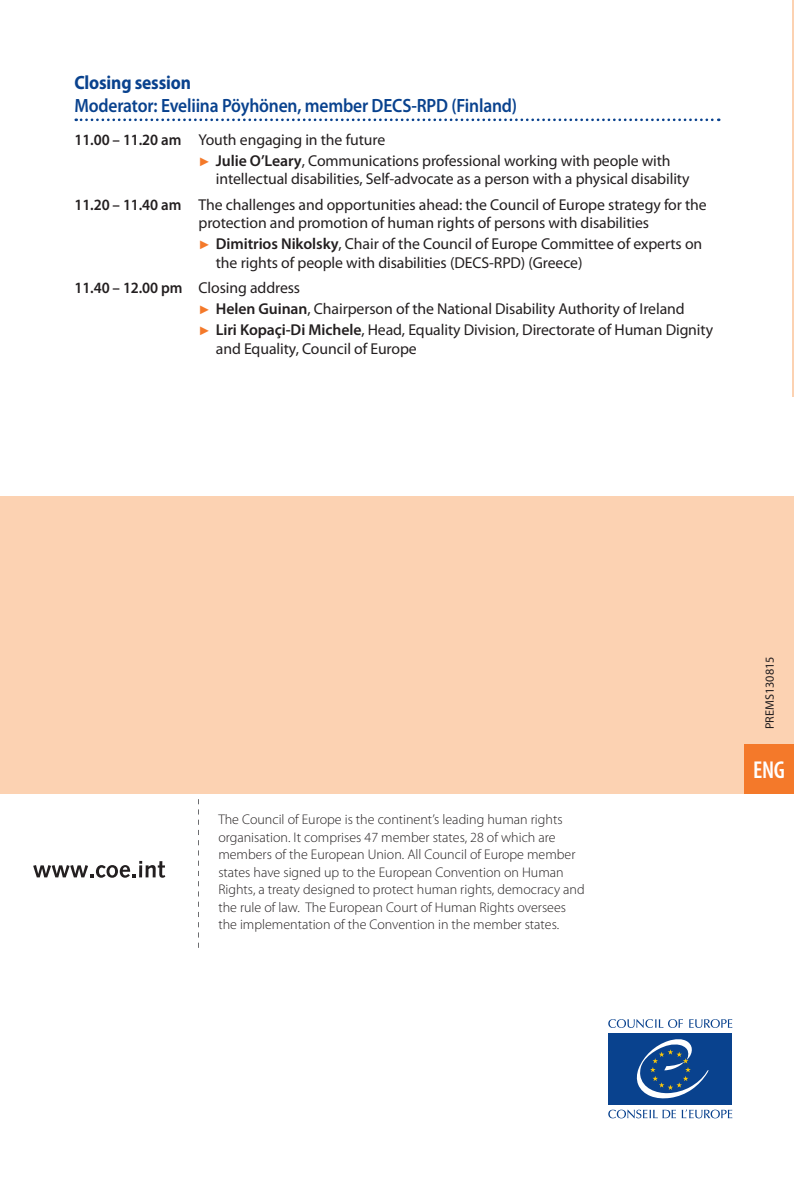
<style>
.page{position:relative;width:794px;height:1191px;background:#fff}
.page>*{position:absolute;margin:0;border:0;box-sizing:border-box;transform-origin:0 0}
.t1{font:600 condensed 24.5px "Myriad Pro";color:#fff}
.t2{font:600 19.25px "Myriad Pro";letter-spacing:-.01em;color:#09428e;scale:.91 1}
.t3{font:700 19.25px "Myriad Pro";letter-spacing:-.01em;color:#09428e;scale:.91 1}
.t4{font:15.75px/20.8px "Myriad Pro";letter-spacing:-.005em;color:#231f20}
.t5{font:300 14px/17.5px "Myriad Pro";color:#231f20}
.t6{font:12.25px "Myriad Pro";color:#231f20}
.s1{font-weight:600}
.s2{font-family:"Arial";font-size:12.25px;color:#f4792a}
</style>
<div class="page">
<hr style="left:793px;top:0;width:1px;height:397px;background:#fcd2b2">
<div style="left:0;top:496px;width:794px;height:298px;background:#fcd2b2"></div>
<svg style="left:689px;top:1019px;width:43px;height:9px"></svg>
<svg style="left:608px;top:1019px;width:75px;height:9px"></svg>
<svg style="left:608px;top:1109px;width:124px;height:9px"></svg>
<div style="left:609px;top:1032px;width:123px;height:72px;background:#09428e"></div>
<svg style="left:636px;top:1039px;width:73px;height:59px"></svg>
<hr style="left:793px;top:397px;width:1px;height:397px;background:#f89d62">
<svg style="left:33px;top:861px;width:132px;height:16px"></svg>
<svg style="left:198px;top:799px;width:1px;height:148px"></svg>
<svg style="left:76px;top:118px;width:643px;height:3px"></svg>
<div style="left:744px;top:744px;width:50px;height:50px;background:#f4792a"></div>
<p class="t3" style="left:74px;top:70px;width:130px">Closing session</p>
<p class="t2" style="left:74px;top:93px;width:488px">Moderator: Eveliina Pöyhönen, member DECS-RPD (Finland)</p>
<p class="t4" style="left:198px;top:129px;width:474px;text-indent:-124px"><span class="s1">11.00 – 11.20 am</span> Youth engaging in the future<br><span class="s2">►</span> <span class="s1">Julie O’Leary</span>, Communications professional working with people with</p>
<p class="t4" style="left:74px;top:166px;width:634px;line-height:25.7px;text-indent:141px">intellectual disabilities, Self-advocate as a person with a physical disability<br><span class="s1">11.20 – 11.40 am</span> The challenges and opportunities ahead: the Council of Europe strategy for the</p>
<p class="t4" style="left:198px;top:212px;width:505px">protection and promotion of human rights of persons with disabilities<br><span class="s2">►</span> <span class="s1">Dimitrios Nikolsky</span>, Chair of the Council of Europe Committee of experts on</p>
<p class="t4" style="left:74px;top:249px;width:509px;line-height:25.7px;text-indent:141px">the rights of people with disabilities (DECS-RPD) (Greece)<br><span class="s1">11.40 – 12.00 pm</span> Closing address</p>
<p class="t4" style="left:198px;top:298px;width:516px"><span class="s2">►</span> <span class="s1">Helen Guinan</span>, Chairperson of the National Disability Authority of Ireland<br><span class="s2">►</span> <span class="s1">Liri Kopaçi-Di Michele</span>, Head, Equality Division, Directorate of Human Dignity</p>
<p class="t4" style="left:216px;top:337px;width:202px">and Equality, Council of Europe</p>
<p class="t5" style="left:218px;top:810px;width:368px">The Council of Europe is the continent’s leading human rights organisation. It comprises 47 member states, 28 of which are members of the European Union. All Council of Europe member states have signed up to the European Convention on Human Rights, a treaty designed to protect human rights, democracy and the rule of law. The European Court of Human Rights oversees the implementation of the Convention in the member states.</p>
<p class="t6" style="left:762px;top:729px;width:74px;rotate:-90deg">PREMS130815</p>
<h1 class="t1" style="left:753px;top:755px;width:33px">ENG</h1>
</div>
